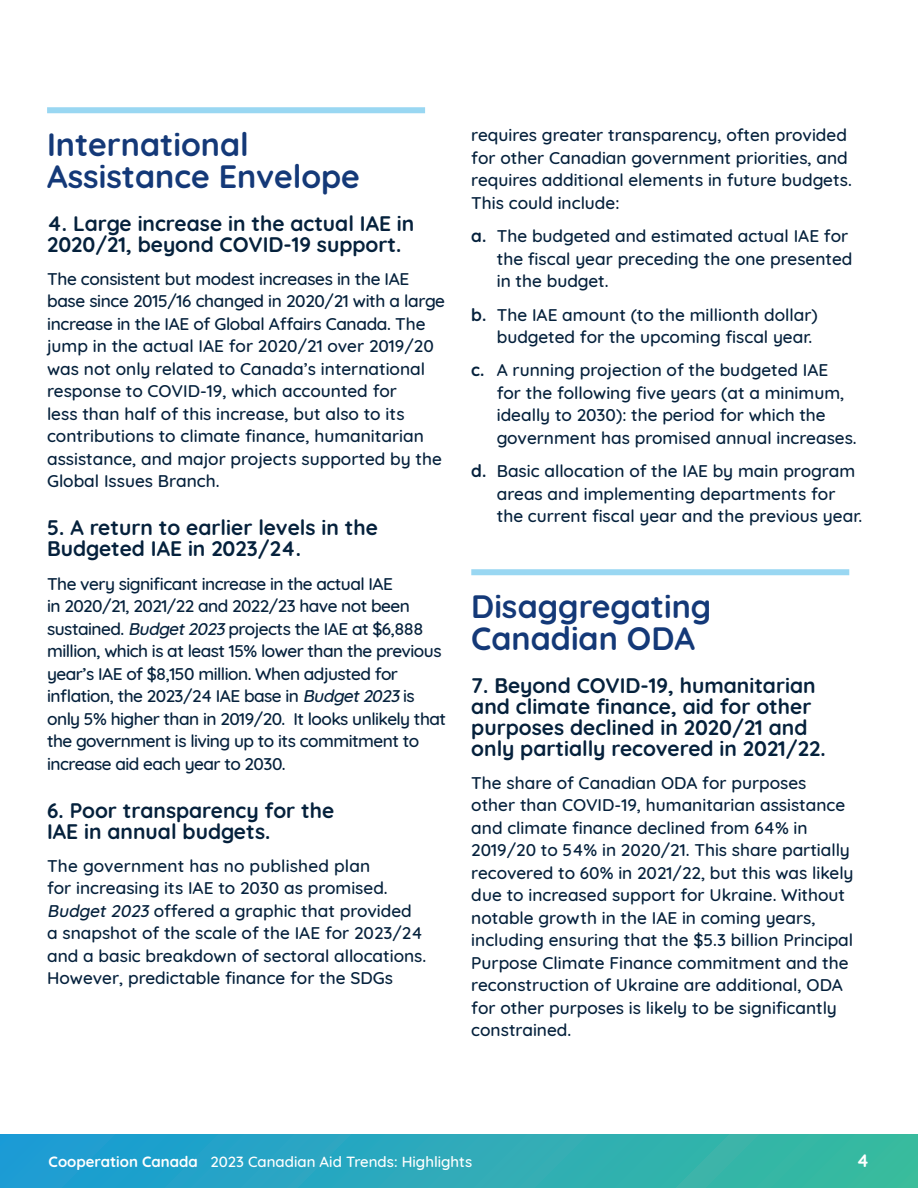
<style>
.page{position:relative;width:918px;height:1188px;background:#fff}
.page>*{position:absolute;margin:0;border:0;box-sizing:border-box;transform-origin:0 0}
.SUB_GOOD_2{font:700 32.25px/31.5px "Quicksand";color:#143978}
.number{font:700 21px/21px "Quicksand";color:#05213c}
.t1{font:700 18px "Quicksand";color:#fff}
.body{font:500 17.25px/22.5px "Quicksand";color:#05213c}
.body-2{font:500 17.25px/22.5px "Quicksand";letter-spacing:-.03em;color:#05213c}
.t2{font:500 15px "Quicksand";color:#fff}
.s1{font-style:italic}
.s2{font-weight:700}
</style>
<div class="page">
<div style="left:0;top:1134px;width:918px;height:54px;background:linear-gradient(to right,#1d9bd5,#3bbb9d)"></div>
<div style="left:47px;top:107px;width:378px;height:6px;background:#99d7f2"></div>
<div style="left:471px;top:569px;width:378px;height:6px;background:#99d7f2"></div>
<p class="SUB_GOOD_2" style="left:47px;top:127px;width:314px">International<br>Assistance Envelope</p>
<p class="number" style="left:47px;top:211px;width:369px">4. Large increase in the actual IAE in<br>2020/21, beyond COVID-19 support.</p>
<p class="body" style="left:47px;top:266px;width:399px">The consistent but modest increases in the IAE base since 2015/16 changed in 2020/21 with a large increase in the IAE of Global Affairs Canada. The jump in the actual IAE for 2020/21 over 2019/20 was not only related to Canada’s international response to COVID-19, which accounted for<br>less than half of this increase, but also to its contributions to climate finance, humanitarian assistance, and major projects supported by the Global Issues Branch.</p>
<p class="number" style="left:47px;top:516px;width:332px">5. A return to earlier levels in the<br>Budgeted IAE in 2023/24.</p>
<p class="body-2" style="left:47px;top:571px;width:401px">The very significant increase in the actual IAE<br>in 2020/21, 2021/22 and 2022/23 have not been sustained. <span class="s1">Budget2023</span>projects the IAE at $6,888 million, which is at least 15% lower than the previous year’s IAE of $8,150 million. When adjusted for inflation, the 2023/24 IAE base in <span class="s1">Budget2023</span>is only 5% higher than in 2019/20. It looks unlikely that the government is living up to its commitment to increase aid each year to 2030.</p>
<p class="number" style="left:47px;top:798px;width:289px">6. Poor transparency for the<br>IAE in annual budgets.</p>
<p class="body" style="left:47px;top:853px;width:381px">The government has no published plan<br>for increasing its IAE to 2030 as promised.<br><span class="s1">Budget2023</span> offered a graphic that provided a snapshot of the scale of the IAE for 2023/24 and a basic breakdown of sectoral allocations.<br>However, predictable finance for the SDGs</p>
<p class="body" style="left:471px;top:122px;width:382px">requires greater transparency, often provided for other Canadian government priorities, and requires additional elements in future budgets.<br>This could include:</p>
<p class="body" style="left:497px;top:223px;width:357px;text-indent:-26px"><span class="s2">a.</span> The budgeted and estimated actual IAE for the fiscal year preceding the one presented in the budget.</p>
<p class="body" style="left:497px;top:302px;width:323px;text-indent:-26px"><span class="s2">b.</span> The IAE amount (to the millionth dollar) budgeted for the upcoming fiscal year.</p>
<p class="body" style="left:497px;top:357px;width:361px;text-indent:-26px"><span class="s2">c.</span> A running projection of the budgeted IAE for the following five years (at a minimum, ideally to 2030): the period for which the government has promised annual increases.</p>
<p class="body" style="left:497px;top:458px;width:367px;text-indent:-26px"><span class="s2">d.</span> Basic allocation of the IAE by main program areas and implementing departments for the current fiscal year and the previous year.</p>
<p class="SUB_GOOD_2" style="left:471px;top:589px;width:242px">Disaggregating<br>Canadian ODA</p>
<p class="number" style="left:471px;top:673px;width:356px">7. Beyond COVID-19, humanitarian and climate finance, aid for other purposes declined in 2020/21 and only partially recovered in 2021/22.</p>
<p class="body" style="left:471px;top:770px;width:384px">The share of Canadian ODA for purposes other than COVID-19, humanitarian assistance and climate finance declined from 64% in 2019/20 to 54% in 2020/21. This share partially recovered to 60% in 2021/22, but this was likely due to increased support for Ukraine. Without notable growth in the IAE in coming years, including ensuring that the $5.3 billion Principal Purpose Climate Finance commitment and the reconstruction of Ukraine are additional, ODA for other purposes is likely to be significantly constrained.</p>
<p class="t2" style="left:49px;top:1149px;width:425px"><span class="s2">Cooperation Canada</span> 2023 Canadian Aid Trends: Highlights</p>
<p class="t1" style="left:857px;top:1145px;width:14px">4</p>
</div>
